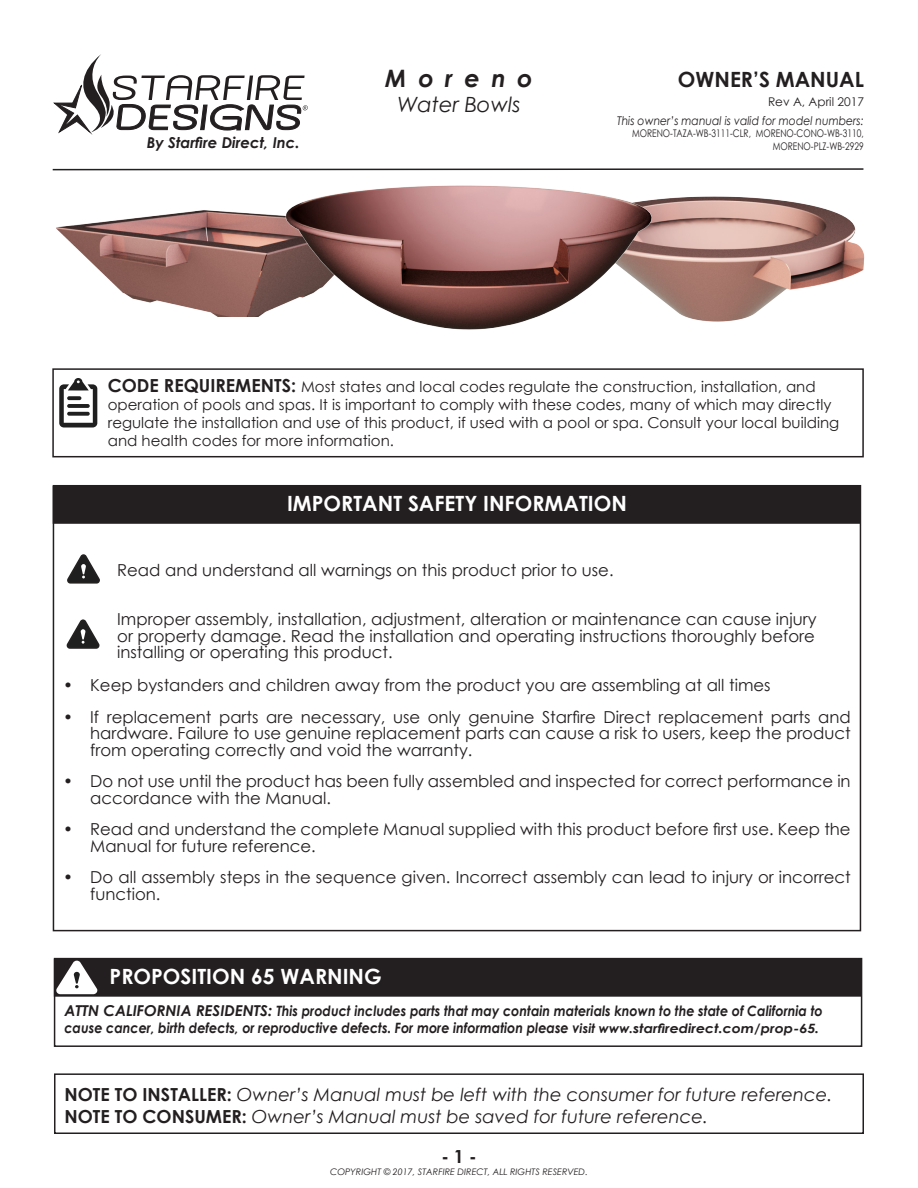
<style>
.page{position:relative;width:918px;height:1188px;background:#fff}
.page>*{position:absolute;margin:0;border:0;box-sizing:border-box;transform-origin:0 0}
.t1{font:italic 700 24px "Century Gothic";color:#231f20}
.t2{font:700 21px "Century Gothic";color:#fff}
.t3{font:700 21px "Century Gothic";color:#231f20}
.t4{font:italic 21px "Century Gothic";color:#231f20}
.t5{font:italic 18px "Century Gothic";color:#231f20}
.t6{font:700 18px "Century Gothic";color:#231f20}
.t7{font:16.5px/16.5px "Century Gothic";color:#231f20}
.t8{font:15px/18px "Century Gothic";color:#231f20}
.t9{font:italic 700 15px "Century Gothic";color:#231f20}
.t10{font:italic 700 14.25px/17.1px "Century Gothic";color:#231f20;scale:.9 1}
.t11{font:italic 12px "Century Gothic";color:#231f20;scale:.9 1}
.t12{font:12px "Century Gothic";color:#231f20}
.t13{font:10.5px "Century Gothic";color:#231f20;scale:.8 1}
.t14{font:italic 9px "Century Gothic";color:#231f20}
.s1{font-weight:700;font-size:18px}
.s2{font-size:15px}
.s3{font-size:12.9px}
.s4{font-weight:700;font-style:normal}
</style>
<div class="page">
<div style="left:52px;top:368px;width:812px;height:89px;border:2px solid #231f20"></div>
<svg style="left:59px;top:378px;width:38px;height:50px"></svg>
<svg style="left:67px;top:396px;width:14px;height:4px"></svg>
<svg style="left:67px;top:404px;width:23px;height:4px"></svg>
<svg style="left:67px;top:412px;width:23px;height:4px"></svg>
<div style="left:54px;top:1073px;width:810px;height:61px;border:2px solid #231f20"></div>
<svg style="left:52px;top:168px;width:812px;height:2px"></svg>
<div style="left:55px;top:959px;width:806px;height:37px;background:#231f20"></div>
<div style="left:54px;top:959px;width:808px;height:38px;border:2px solid #231f20"></div>
<div style="left:54px;top:958px;width:808px;height:89px;border:2px solid #231f20"></div>
<svg style="left:56px;top:961px;width:41px;height:33px"></svg>
<div style="left:53px;top:487px;width:807px;height:36px;background:#231f20"></div>
<div style="left:53px;top:486px;width:807px;height:38px;border:2px solid #231f20"></div>
<div style="left:53px;top:485px;width:808px;height:446px;border:2px solid #231f20"></div>
<svg style="left:67px;top:554px;width:33px;height:30px"></svg>
<svg style="left:67px;top:619px;width:32px;height:30px"></svg>
<svg style="left:54px;top:54px;width:254px;height:80px"></svg>
<img style="left:52px;top:170px;width:220px;height:147px">
<img style="left:666px;top:196px;width:199px;height:126px">
<img style="left:272px;top:169px;width:394px;height:161px">
<p class="t9" style="left:147px;top:131px;width:154px">By Starfire Direct, Inc.</p>
<p class="t1" style="left:385px;top:60px;width:149px">M o r e n o</p>
<p class="t3" style="left:678px;top:63px;width:188px">OWNER’S MANUAL</p>
<p class="t4" style="left:397px;top:90px;width:125px">Water Bowls</p>
<p class="t11" style="left:617px;top:112px;width:275px">This owner’s manual is valid for model numbers:</p>
<p class="t13" style="left:632px;top:126px;width:291px">MORENO-TAZA-WB-3111-CLR, MORENO-CONO-WB-3110,</p>
<p class="t13" style="left:773px;top:139px;width:115px">MORENO-PLZ-WB-2929</p>
<p class="t12" style="left:768px;top:93px;width:97px">Rev A, April 2017</p>
<p class="t8" style="left:108px;top:378px;width:733px"><span class="s1">CODE REQUIREMENTS:</span> Most states and local codes regulate the construction, installation, and operation of pools and spas. It is important to comply with these codes, many of which may directly regulate the installation and use of this product, if used with a pool or spa. Consult your local building and health codes for more information.</p>
<p class="t2" style="left:287px;top:488px;width:341px">IMPORTANT SAFETY INFORMATION</p>
<p class="t7" style="left:117px;top:561px;width:498px">Read and understand all warnings on this product prior to use.</p>
<p class="t7" style="left:117px;top:611px;width:701px;text-align:justify">Improper assembly, installation, adjustment, alteration or maintenance can cause injury or property damage. Read the installation and operating instructions thoroughly before installing or operating this product.</p>
<p class="t7" style="left:63px;top:677px;width:709px">• Keep bystanders and children away from the product you are assembling at all times</p>
<p class="t7" style="left:90px;top:708px;width:762px;text-align:justify;text-indent:-27px">• If replacement parts are necessary, use only genuine Starfire Direct replacement parts and hardware. Failure to use genuine replacement parts can cause a risk to users, keep the product from operating correctly and void the warranty.</p>
<p class="t7" style="left:90px;top:773px;width:762px;text-indent:-27px">• Do not use until the product has been fully assembled and inspected for correct performance in accordance with the Manual.</p>
<p class="t7" style="left:90px;top:821px;width:762px;text-indent:-27px">• Read and understand the complete Manual supplied with this product before first use. Keep the<br>Manual for future reference.</p>
<p class="t7" style="left:90px;top:869px;width:762px;text-indent:-27px">• Do all assembly steps in the sequence given. Incorrect assembly can lead to injury or incorrect function.</p>
<p class="t2" style="left:110px;top:961px;width:274px">PROPOSITION 65 WARNING</p>
<p class="t10" style="left:64px;top:1002px;width:844px"><span class="s2">ATTN CALIFORNIA RESIDENTS:</span> This product includes parts that may contain materials known to the state of California to cause cancer, birth defects, or reproductive defects. For more information please v<span class="s3">isit www.starfiredirect.com/prop-65.</span></p>
<p class="t5" style="left:64px;top:1082px;width:770px"><span class="s4">NOTE TO INSTALLER:</span> Owner’s Manual must be left with the consumer for future reference.</p>
<p class="t5" style="left:64px;top:1104px;width:645px"><span class="s4">NOTE TO CONSUMER:</span> Owner’s Manual must be saved for future reference.</p>
<p class="t6" style="left:441px;top:1143px;width:37px">- 1 -</p>
<p class="t14" style="left:330px;top:1165px;width:259px">COPYRIGHT © 2017, STARFIRE DIRECT, ALL RIGHTS RESERVED.</p>
</div>
